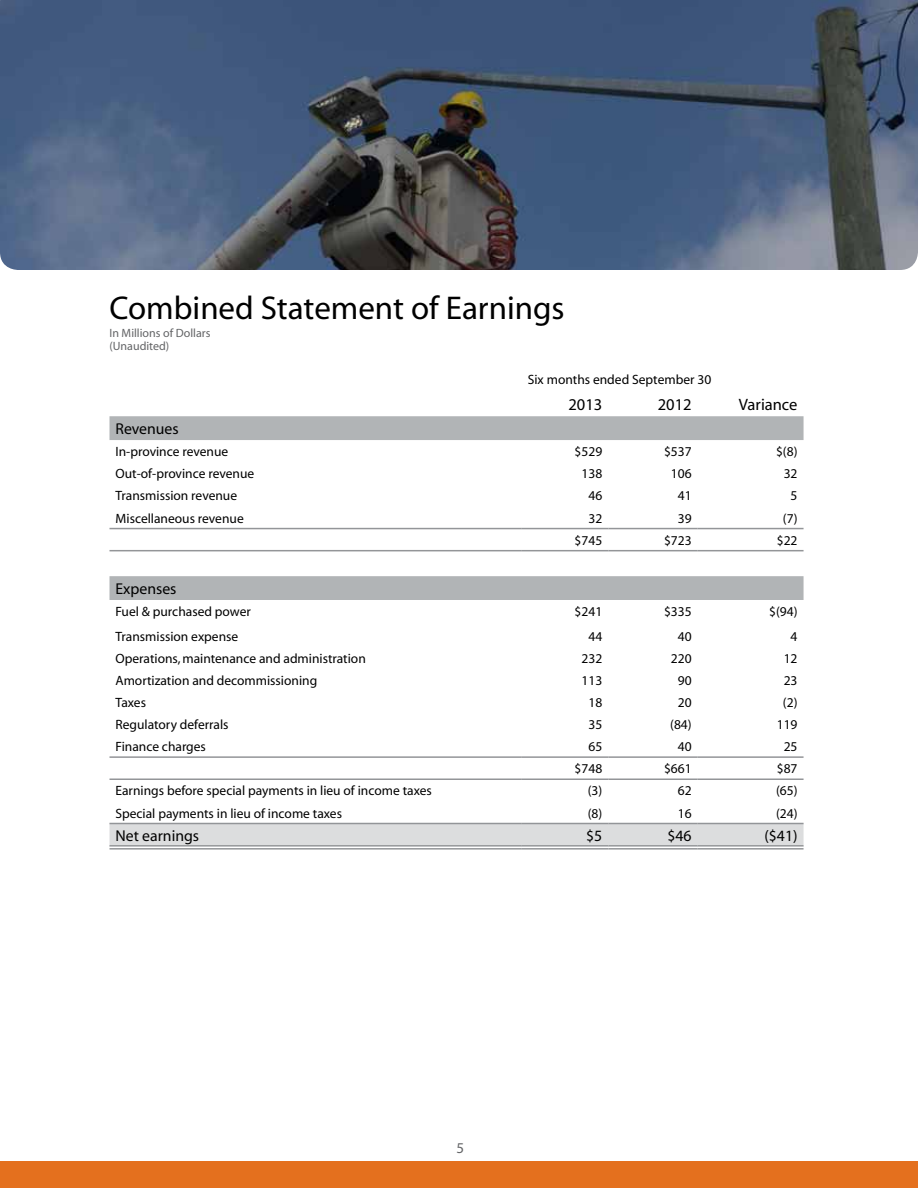
<style>
.page{position:relative;width:918px;height:1188px;background:#fff}
.page>*{position:absolute;margin:0;border:0;box-sizing:border-box;transform-origin:0 0}
.t1{font:33px "Myriad";color:#000}
.t2{font:16.5px "Myriad";color:#000}
.t3{font:15.75px "Myriad";color:#000}
.t4{font:15px "Myriad";color:#636466}
.t5{font:13.5px "Myriad";color:#000}
.t6{font:12px/13.5px "Myriad";color:#636466}
</style>
<div class="page">
<svg style="left:110px;top:416px;width:694px;height:112px"></svg>
<svg style="left:110px;top:529px;width:694px;height:71px"></svg>
<div style="left:110px;top:824px;width:694px;height:21px;background:#dcddde"></div>
<hr style="left:110px;top:528px;width:412px;height:1px;background:#939598">
<hr style="left:522px;top:528px;width:86px;height:1px;background:#939598">
<hr style="left:608px;top:528px;width:90px;height:1px;background:#939598">
<hr style="left:698px;top:528px;width:106px;height:1px;background:#939598">
<hr style="left:110px;top:550px;width:412px;height:1px;background:#939598">
<hr style="left:522px;top:550px;width:86px;height:1px;background:#939598">
<hr style="left:608px;top:550px;width:90px;height:1px;background:#939598">
<hr style="left:698px;top:550px;width:106px;height:1px;background:#939598">
<hr style="left:110px;top:756px;width:412px;height:2px;background:#939598">
<hr style="left:522px;top:756px;width:86px;height:2px;background:#939598">
<hr style="left:608px;top:756px;width:90px;height:2px;background:#939598">
<hr style="left:698px;top:756px;width:106px;height:2px;background:#939598">
<hr style="left:110px;top:778px;width:412px;height:2px;background:#939598">
<hr style="left:522px;top:778px;width:86px;height:2px;background:#939598">
<hr style="left:608px;top:778px;width:90px;height:2px;background:#939598">
<hr style="left:698px;top:778px;width:106px;height:2px;background:#939598">
<hr style="left:110px;top:823px;width:412px;height:1px;background:#939598">
<hr style="left:522px;top:823px;width:86px;height:1px;background:#939598">
<hr style="left:608px;top:823px;width:90px;height:1px;background:#939598">
<hr style="left:698px;top:823px;width:106px;height:1px;background:#939598">
<hr style="left:110px;top:845px;width:412px;height:2px;background:#939598">
<hr style="left:110px;top:848px;width:412px;height:2px;background:#939598">
<hr style="left:522px;top:845px;width:86px;height:2px;background:#939598">
<hr style="left:522px;top:848px;width:86px;height:2px;background:#939598">
<hr style="left:608px;top:845px;width:90px;height:2px;background:#939598">
<hr style="left:608px;top:848px;width:90px;height:2px;background:#939598">
<hr style="left:698px;top:845px;width:106px;height:2px;background:#939598">
<hr style="left:698px;top:848px;width:106px;height:2px;background:#939598">
<div style="left:0;top:1161px;width:918px;height:27px;background:#e4701e"></div>
<img style="left:0;top:0;width:918px;height:270px">
<h1 class="t1" style="left:110px;top:291px;width:457px">Combined Statement of Earnings</h1>
<p class="t6" style="left:110px;top:327px;width:103px">In Millions of Dollars (Unaudited)</p>
<p class="t5" style="left:528px;top:372px;width:185px">Six months ended September 30</p>
<p class="t2" style="left:568px;top:397px;width:35px">2013</p>
<p class="t2" style="left:658px;top:397px;width:35px">2012</p>
<p class="t2" style="left:739px;top:397px;width:60px">Variance</p>
<p class="t3" style="left:116px;top:421px;width:65px">Revenues</p>
<p class="t5" style="left:116px;top:445px;width:114px">In-province revenue</p>
<p class="t5" style="left:575px;top:445px;width:29px">$529</p>
<p class="t5" style="left:664px;top:445px;width:29px">$537</p>
<p class="t5" style="left:776px;top:445px;width:23px">$(8)</p>
<p class="t5" style="left:116px;top:467px;width:140px">Out-of-province revenue</p>
<p class="t5" style="left:582px;top:467px;width:22px">138</p>
<p class="t5" style="left:671px;top:467px;width:22px">106</p>
<p class="t5" style="left:784px;top:467px;width:15px">32</p>
<p class="t5" style="left:116px;top:489px;width:123px">Transmission revenue</p>
<p class="t5" style="left:588px;top:489px;width:15px">46</p>
<p class="t5" style="left:678px;top:489px;width:15px">41</p>
<p class="t5" style="left:791px;top:489px;width:8px">5</p>
<p class="t5" style="left:116px;top:511px;width:130px">Miscellaneous revenue</p>
<p class="t5" style="left:588px;top:511px;width:15px">32</p>
<p class="t5" style="left:678px;top:511px;width:15px">39</p>
<p class="t5" style="left:783px;top:511px;width:16px">(7)</p>
<p class="t5" style="left:575px;top:533px;width:29px">$745</p>
<p class="t5" style="left:664px;top:533px;width:29px">$723</p>
<p class="t5" style="left:777px;top:533px;width:22px">$22</p>
<p class="t3" style="left:116px;top:581px;width:63px">Expenses</p>
<p class="t5" style="left:116px;top:605px;width:137px">Fuel &amp; purchased power</p>
<p class="t5" style="left:575px;top:605px;width:29px">$241</p>
<p class="t5" style="left:664px;top:605px;width:29px">$335</p>
<p class="t5" style="left:769px;top:605px;width:30px">$(94)</p>
<p class="t5" style="left:116px;top:629px;width:124px">Transmission expense</p>
<p class="t5" style="left:588px;top:629px;width:15px">44</p>
<p class="t5" style="left:678px;top:629px;width:15px">40</p>
<p class="t5" style="left:791px;top:629px;width:8px">4</p>
<p class="t5" style="left:116px;top:651px;width:252px">Operations, maintenance and administration</p>
<p class="t5" style="left:582px;top:651px;width:22px">232</p>
<p class="t5" style="left:671px;top:651px;width:22px">220</p>
<p class="t5" style="left:784px;top:651px;width:15px">12</p>
<p class="t5" style="left:116px;top:674px;width:203px">Amortization and decommissioning</p>
<p class="t5" style="left:582px;top:674px;width:22px">113</p>
<p class="t5" style="left:678px;top:674px;width:15px">90</p>
<p class="t5" style="left:784px;top:674px;width:15px">23</p>
<p class="t5" style="left:116px;top:696px;width:32px">Taxes</p>
<p class="t5" style="left:588px;top:696px;width:15px">18</p>
<p class="t5" style="left:678px;top:696px;width:15px">20</p>
<p class="t5" style="left:783px;top:696px;width:16px">(2)</p>
<p class="t5" style="left:116px;top:718px;width:115px">Regulatory deferrals</p>
<p class="t5" style="left:588px;top:718px;width:15px">35</p>
<p class="t5" style="left:670px;top:718px;width:23px">(84)</p>
<p class="t5" style="left:777px;top:718px;width:22px">119</p>
<p class="t5" style="left:116px;top:740px;width:92px">Finance charges</p>
<p class="t5" style="left:588px;top:740px;width:15px">65</p>
<p class="t5" style="left:678px;top:740px;width:15px">40</p>
<p class="t5" style="left:784px;top:740px;width:15px">25</p>
<p class="t5" style="left:575px;top:762px;width:29px">$748</p>
<p class="t5" style="left:664px;top:762px;width:29px">$661</p>
<p class="t5" style="left:777px;top:762px;width:22px">$87</p>
<p class="t5" style="left:116px;top:784px;width:318px">Earnings before special payments in lieu of income taxes</p>
<p class="t5" style="left:588px;top:784px;width:16px">(3)</p>
<p class="t5" style="left:678px;top:784px;width:15px">62</p>
<p class="t5" style="left:776px;top:784px;width:23px">(65)</p>
<p class="t5" style="left:116px;top:806px;width:228px">Special payments in lieu of income taxes</p>
<p class="t5" style="left:588px;top:806px;width:16px">(8)</p>
<p class="t5" style="left:678px;top:806px;width:15px">16</p>
<p class="t5" style="left:776px;top:806px;width:23px">(24)</p>
<p class="t3" style="left:116px;top:828px;width:85px">Net earnings</p>
<p class="t3" style="left:586px;top:828px;width:18px">$5</p>
<p class="t3" style="left:667px;top:828px;width:26px">$46</p>
<p class="t3" style="left:764px;top:828px;width:35px">($41)</p>
<p class="t4" style="left:457px;top:1141px;width:9px">5</p>
</div>
